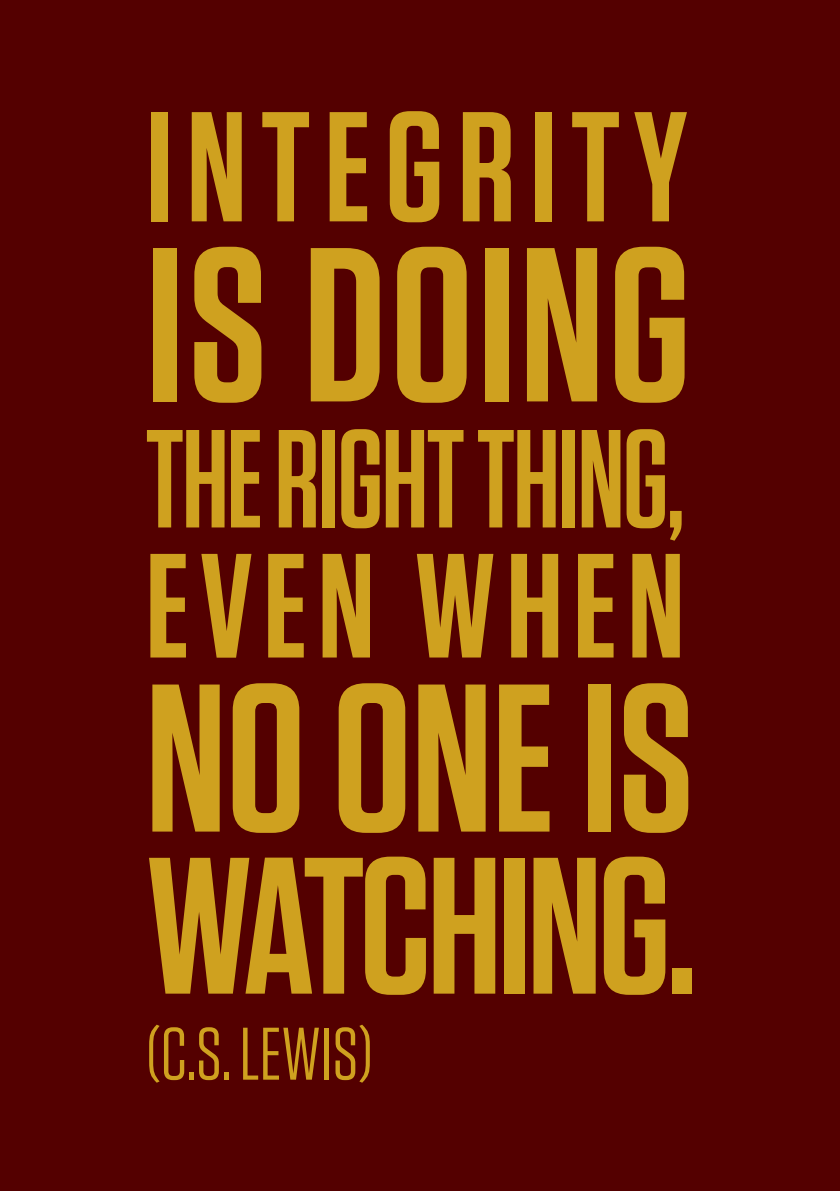
<style>
.page{position:relative;width:840px;height:1191px;background:#fff}
.page>*{position:absolute;margin:0;border:0;box-sizing:border-box;transform-origin:0 0}
.t1{font:600 219px "Tungsten";letter-spacing:.02em;color:#cfa11f}
.t2{font:600 210px "Tungsten";color:#cfa11f}
.t3{font:600 194px "Tungsten";letter-spacing:-.02em;color:#cfa11f}
.t4{font:600 156px "Tungsten";letter-spacing:.09em;color:#cfa11f}
.t5{font:600 148px "Tungsten";letter-spacing:.07em;color:#cfa11f}
.t6{font:600 139.2px "Tungsten Narrow";letter-spacing:-.01em;color:#cfa11f}
.t7{font:74.2px "Tungsten";color:#cfa11f}
</style>
<div class="page">
<div style="left:0;top:0;width:839px;height:1191px;background:#540000"></div>
<p class="t4" style="left:146px;top:85px;width:543px">INTEGRITY</p>
<h1 class="t1" style="left:146px;top:210px;width:546px">IS DOING</h1>
<p class="t6" style="left:146px;top:409px;width:540px">THE RIGHT THING,</p>
<p class="t5" style="left:146px;top:528px;width:540px">EVEN WHEN</p>
<h2 class="t2" style="left:146px;top:648px;width:549px">NO ONE IS</h2>
<h3 class="t3" style="left:146px;top:824px;width:552px">WATCHING.</h3>
<p class="t7" style="left:146px;top:1015px;width:229px">(C.S. LEWIS)</p>
</div>
